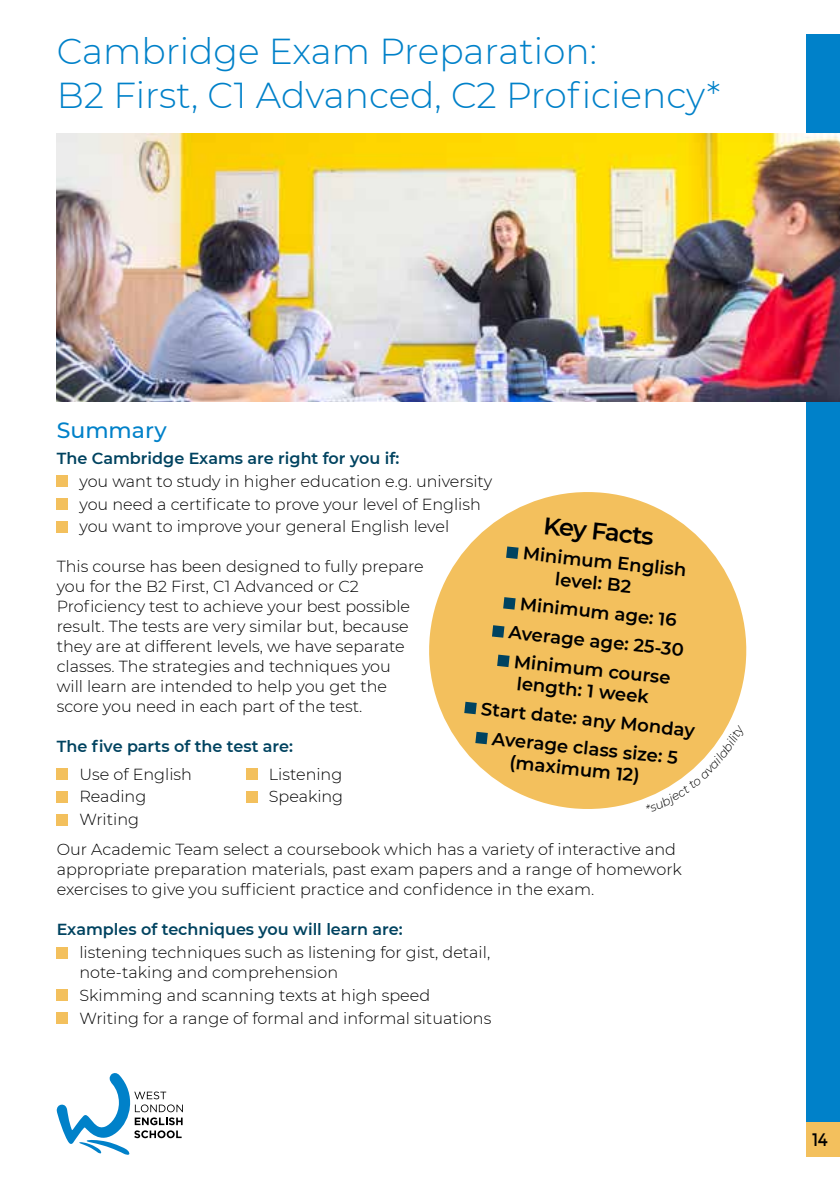
<style>
.page{position:relative;width:840px;height:1191px;background:#fff}
.page>*{position:absolute;margin:0;border:0;box-sizing:border-box;transform-origin:0 0}
.t1{font:300 36px/43.2px "Montserrat";color:#0081c9}
.t2{font:600 24px "Montserrat";color:#000}
.t3{font:500 22px "Montserrat";color:#0081c9}
.t4{font:600 18px/28.8px "Montserrat";color:#000}
.t5{font:600 18px "Montserrat";color:#000;scale:.8 1}
.t6{font:300 16px/20px "Montserrat";color:#000}
.t7{font:600 16px "Montserrat";color:#004360}
</style>
<div class="page">
<div style="left:806px;top:35px;width:33px;height:1121px;background:#0081c9"></div>
<svg style="left:57px;top:1073px;width:126px;height:81px"></svg>
<div style="left:806px;top:1122px;width:33px;height:34px;background:#f3c05d"></div>
<div style="left:57px;top:475px;width:11px;height:11px;background:#f3c05d"></div>
<div style="left:57px;top:498px;width:11px;height:11px;background:#f3c05d"></div>
<div style="left:57px;top:521px;width:11px;height:11px;background:#f3c05d"></div>
<div style="left:57px;top:768px;width:11px;height:11px;background:#f3c05d"></div>
<div style="left:57px;top:791px;width:11px;height:11px;background:#f3c05d"></div>
<div style="left:57px;top:814px;width:11px;height:11px;background:#f3c05d"></div>
<div style="left:246px;top:768px;width:11px;height:11px;background:#f3c05d"></div>
<div style="left:246px;top:791px;width:11px;height:11px;background:#f3c05d"></div>
<div style="left:57px;top:946px;width:11px;height:12px;background:#f3c05d"></div>
<div style="left:57px;top:989px;width:11px;height:12px;background:#f3c05d"></div>
<div style="left:57px;top:1012px;width:11px;height:12px;background:#f3c05d"></div>
<img style="left:57px;top:133px;width:782px;height:268px">
<svg style="left:429px;top:492px;width:318px;height:317px;fill:#f3c05d"></svg>
<svg style="left:506px;top:546px;width:12px;height:13px"></svg>
<svg style="left:503px;top:597px;width:12px;height:12px"></svg>
<svg style="left:491px;top:625px;width:13px;height:12px"></svg>
<svg style="left:497px;top:654px;width:12px;height:13px"></svg>
<svg style="left:464px;top:702px;width:12px;height:12px"></svg>
<svg style="left:475px;top:732px;width:12px;height:12px"></svg>
<svg style="left:645px;top:725px;width:100px;height:84px"></svg>
<h1 class="t1" style="left:57px;top:29px;width:664px">Cambridge Exam Preparation:<br>B2 First, C1 Advanced, C2 Proficiency*</h1>
<h3 class="t3" style="left:57px;top:415px;width:111px">Summary</h3>
<p class="t7" style="left:57px;top:447px;width:344px">The Cambridge Exams are right for you if:</p>
<p class="t6" style="left:79px;top:469px;width:414px;line-height:22.8px">you want to study in higher education e.g. university you need a certificate to prove your level of English you want to improve your general English level</p>
<p class="t6" style="left:57px;top:556px;width:368px">This course has been designed to fully prepare you for the B2 First, C1 Advanced or C2<br>Proficiency test to achieve your best possible result. The tests are very similar but, because they are at different levels, we have separate classes. The strategies and techniques you<br>will learn are intended to help you get the score you need in each part of the test.</p>
<p class="t7" style="left:57px;top:735px;width:238px">The five parts of the test are:</p>
<p class="t6" style="left:79px;top:762px;width:114px;line-height:22.8px">Use of English<br>Reading<br>Writing</p>
<p class="t6" style="left:269px;top:762px;width:76px;line-height:22.8px">Listening<br>Speaking</p>
<p class="t6" style="left:57px;top:839px;width:626px">Our Academic Team select a coursebook which has a variety of interactive and appropriate preparation materials, past exam papers and a range of homework exercises to give you sufficient practice and confidence in the exam.</p>
<p class="t7" style="left:57px;top:918px;width:347px">Examples of techniques you will learn are:</p>
<p class="t6" style="left:79px;top:942px;width:412px">listening techniques such as listening for gist, detail, note-taking and comprehension</p>
<p class="t6" style="left:79px;top:983px;width:413px;line-height:22.8px">Skimming and scanning texts at high speed<br>Writing for a range of formal and informal situations</p>
<h2 class="t2" style="left:545px;top:508px;width:112px;rotate:6deg">Key Facts</h2>
<p class="t4" style="left:558px;top:545px;width:131px;line-height:22px;text-indent:-35px;rotate:6deg">Minimum English level: B2</p>
<p class="t4" style="left:513px;top:588px;width:177px;text-align:center;rotate:6deg">Minimum age: 16<br>Average age: 25-30<br>Minimum course</p>
<p class="t4" style="left:518px;top:668px;width:134px;rotate:6deg">length: 1 week</p>
<p class="t4" style="left:482px;top:693px;width:216px;rotate:6deg">Start date: any Monday</p>
<p class="t4" style="left:493px;top:723px;width:188px;rotate:6deg">Average class size: 5</p>
<p class="t4" style="left:511px;top:747px;width:132px;rotate:6deg">(maximum 12)</p>
<p class="t5" style="left:811px;top:1127px;width:21px">14</p>
</div>
